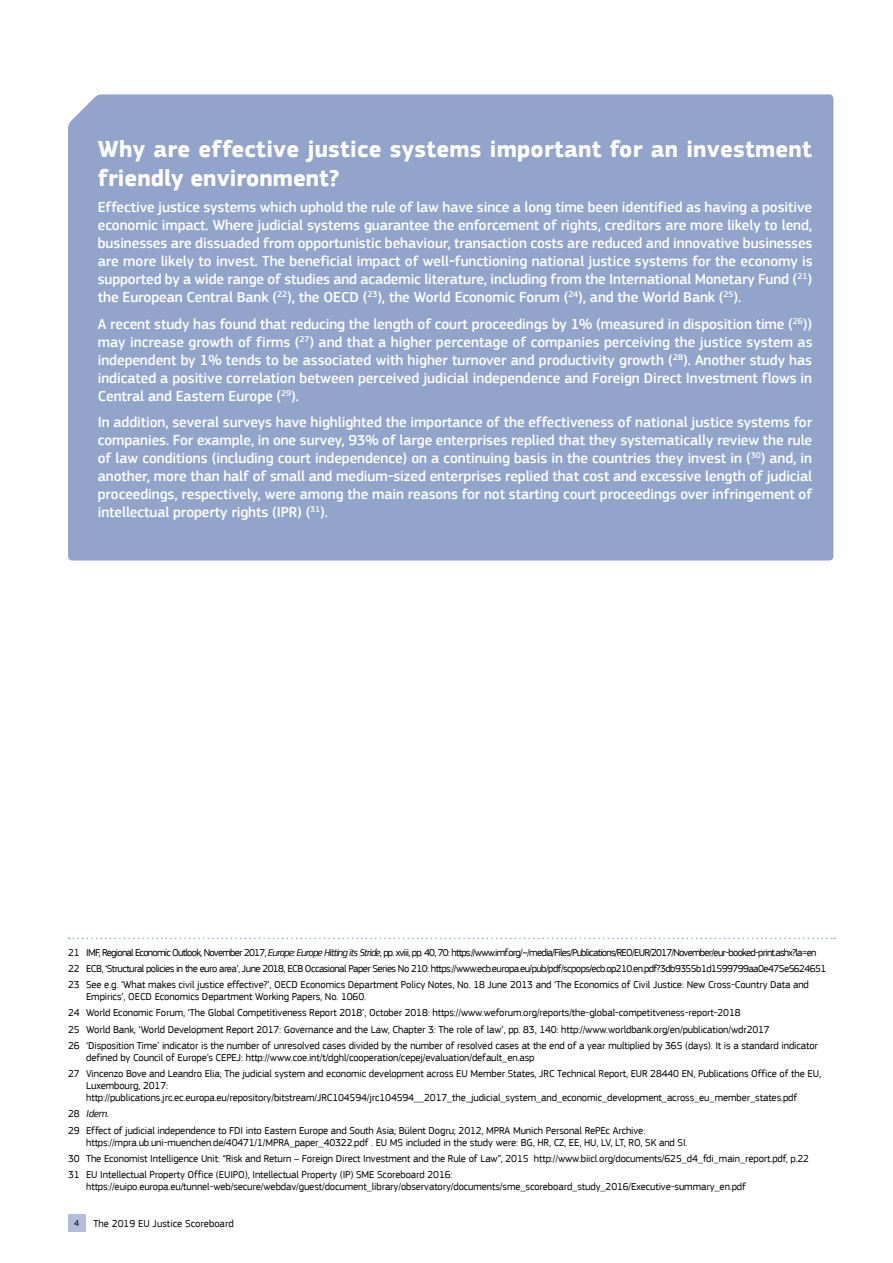
<style>
.page{position:relative;width:893px;height:1263px;background:#fff}
.page>*{position:absolute;margin:0;border:0;box-sizing:border-box;transform-origin:0 0}
.t1{font:700 24px/28.5px "EC Square Sans Pro";letter-spacing:.01em;color:#fff}
.t2{font:500 15px/18px "EC Square Sans Pro";letter-spacing:-.005em;color:#fff;text-align:justify}
.t3{font:10.5px/16.2px "EC Square Sans Pro";letter-spacing:-.01em;color:#000}
.t4{font:10.5px/16.2px "EC Square Sans Pro";letter-spacing:-.05em;color:#000}
.t5{font:9px "EC Square Sans Pro";color:#000}
.s1{font-style:italic}
</style>
<div class="page">
<div style="left:68px;top:1214px;width:17px;height:17px;background:#b3bddb"></div>
<div style="left:68px;top:94px;width:765px;height:467px;background:#93a4ca"></div>
<div style="left:98px;top:134px;width:714px;height:32px;background:#93a4ca"></div>
<div style="left:98px;top:163px;width:242px;height:31px;background:#93a4ca"></div>
<svg style="left:69px;top:938px;width:766px;height:1px"></svg>
<h1 class="t1" style="left:98px;top:136px;width:716px">Why are effective justice systems important for an investment friendly environment?</h1>
<p class="t2" style="left:98px;top:199px;width:716px">Effective justice systems which uphold the rule of law have since a long time been identified as having a positive economic impact. Where judicial systems guarantee the enforcement of rights, creditors are more likely to lend, businesses are dissuaded from opportunistic behaviour, transaction costs are reduced and innovative businesses are more likely to invest. The beneficial impact of well-functioning national justice systems for the economy is supported by a wide range of studies and academic literature, including from the International Monetary Fund (<sup>21</sup>) the European Central Bank (<sup>22</sup>), the OECD (<sup>23</sup>), the World Economic Forum (<sup>24</sup>), and the World Bank (<sup>25</sup>).</p>
<p class="t2" style="left:98px;top:315px;width:716px">A recent study has found that reducing the length of court proceedings by 1% (measured in disposition time (<sup>26</sup>)) may increase growth of firms (<sup>27</sup>) and that a higher percentage of companies perceiving the justice system as independent by 1% tends to be associated with higher turnover and productivity growth (<sup>28</sup>). Another study has indicated a positive correlation between perceived judicial independence and Foreign Direct Investment flows in Central and Eastern Europe (<sup>29</sup>).</p>
<p class="t2" style="left:98px;top:414px;width:716px">In addition, several surveys have highlighted the importance of the effectiveness of national justice systems for companies. For example, in one survey, 93% of large enterprises replied that they systematically review the rule of law conditions (including court independence) on a continuing basis in the countries they invest in (<sup>30</sup>) and, in another, more than half of small and medium-sized enterprises replied that cost and excessive length of judicial proceedings, respectively, were among the main reasons for not starting court proceedings over infringement of intellectual property rights (IPR) (<sup>31</sup>).</p>
<p class="t4" style="left:68px;top:944px;width:760px">21 IMF, Regional Economic Outlook, November 2017, <span class="s1">Europe: Europe Hitting its Stride</span>, pp. xviii, pp. 40, 70: https://www.imf.org/~/media/Files/Publications/REO/EUR/2017/November/eur-booked-print.ashx?la=en<br>22 ECB, ‘Structural policies in the euro area’, June 2018, ECB Occasional Paper Series No 210: https://www.ecb.europa.eu/pub/pdf/scpops/ecb.op210.en.pdf?3db9355b1d1599799aa0e475e5624651<br>23 See e.g. ‘What makes civil justice effective?’, OECD Economics Department Policy Notes, No. 18 June 2013 and ‘The Economics of Civil Justice: New Cross-Country Data and</p>
<p class="t3" style="left:68px;top:988px;width:751px;text-indent:18px">Empirics’, OECD Economics Department Working Papers, No. 1060.<br>24 World Economic Forum, ‘The Global Competitiveness Report 2018’, October 2018: https://www.weforum.org/reports/the-global-competitveness-report-2018<br>25 World Bank, ‘World Development Report 2017: Governance and the Law, Chapter 3: The role of law’, pp. 83, 140: http://www.worldbank.org/en/publication/wdr2017<br>26 ‘Disposition Time’ indicator is the number of unresolved cases divided by the number of resolved cases at the end of a year multiplied by 365 (days). It is a standard indicator</p>
<p class="t3" style="left:68px;top:1049px;width:754px;text-indent:18px">defined by Council of Europe’s CEPEJ: http://www.coe.int/t/dghl/cooperation/cepej/evaluation/default_en.asp<br>27 Vincenzo Bove and Leandro Elia; The judicial system and economic development across EU Member States, JRC Technical Report, EUR 28440 EN, Publications Office of the EU,</p>
<p class="t3" style="left:86px;top:1080px;width:713px;line-height:12px">Luxembourg, 2017: http://publications.jrc.ec.europa.eu/repository/bitstream/JRC104594/jrc104594__2017_the_judicial_system_and_economic_development_across_eu_member_states.pdf</p>
<p class="t3" style="left:68px;top:1106px;width:579px">28 <span class="s1">Idem.<br></span>29 Effect of judicial independence to FDI into Eastern Europe and South Asia; Bülent Dogru; 2012, MPRA Munich Personal RePEc Archive:</p>
<p class="t3" style="left:68px;top:1134px;width:743px;text-indent:18px">https://mpra.ub.uni-muenchen.de/40471/1/MPRA_paper_40322.pdf . EU MS included in the study were: BG, HR, CZ, EE, HU, LV, LT, RO, SK and SI.<br>30 The Economist Intelligence Unit: “Risk and Return – Foreign Direct Investment and the Rule of Law”, 2015 http://www.biicl.org/documents/625_d4_fdi_main_report.pdf, p.22<br>31 EU Intellectual Property Office (EUIPO), Intellectual Property (IP) SME Scoreboard 2016:</p>
<p class="t3" style="left:86px;top:1178px;width:661px">https://euipo.europa.eu/tunnel-web/secure/webdav/guest/document_library/observatory/documents/sme_scoreboard_study_2016/Executive-summary_en.pdf</p>
<p class="t5" style="left:74px;top:1218px;width:7px">4</p>
<p class="t3" style="left:94px;top:1215px;width:142px">The 2019 EU Justice Scoreboard</p>
</div>
